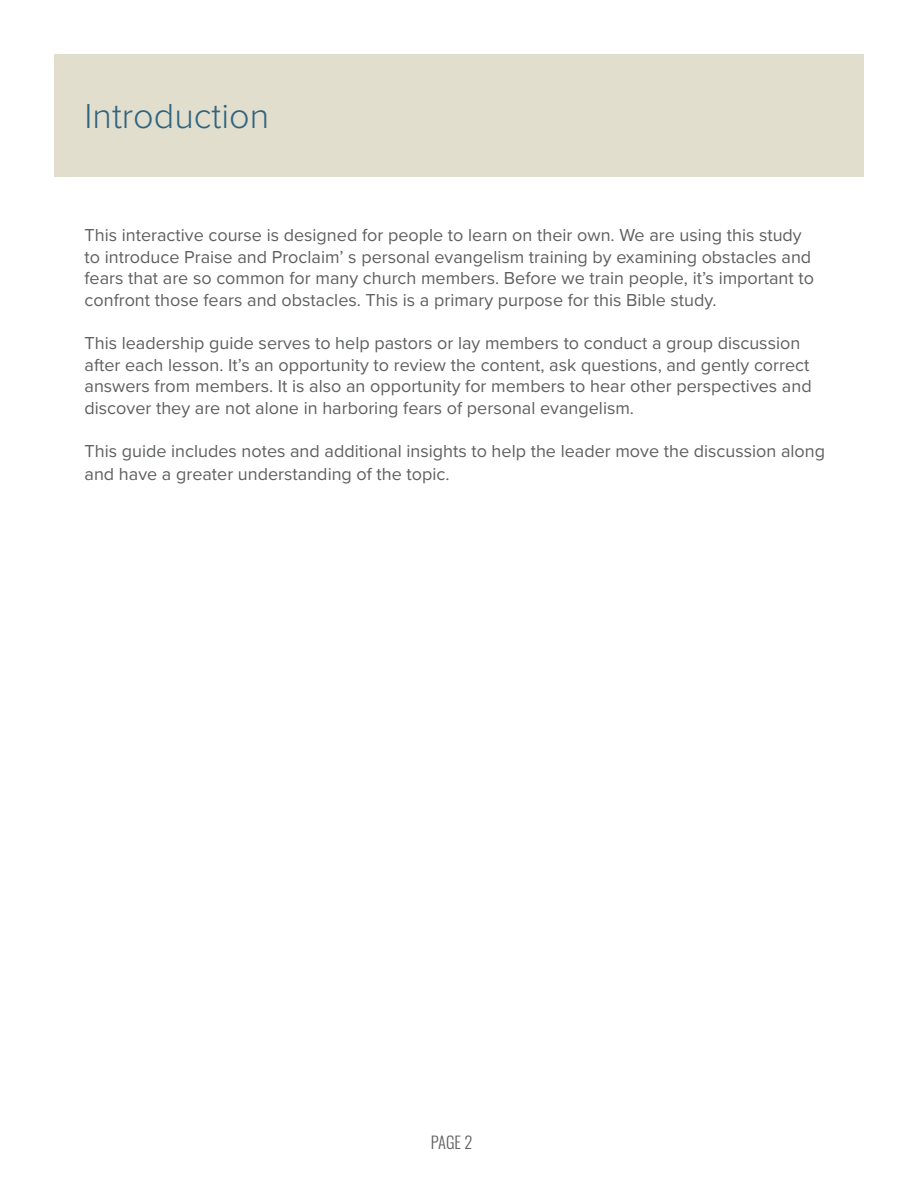
<style>
.page{position:relative;width:918px;height:1188px;background:#fff}
.page>*{position:absolute;margin:0;border:0;box-sizing:border-box;transform-origin:0 0}
.t1{font:300 36px "Proxima Nova";color:#30647e}
.t2{font:18px/21.6px "Proxima Nova";color:#5f6061}
.t3{font:300 16.5px "Oswald";color:#5f6061}
</style>
<div class="page">
<div style="left:54px;top:54px;width:810px;height:123px;background:#e2dece"></div>
<h1 class="t1" style="left:85px;top:89px;width:186px">Introduction</h1>
<p class="t2" style="left:85px;top:223px;width:731px">This interactive course is designed for people to learn on their own. We are using this study to introduce Praise and Proclaim’ s personal evangelism training by examining obstacles and fears that are so common for many church members. Before we train people, it’s important to confront those fears and obstacles. This is a primary purpose for this Bible study.</p>
<p class="t2" style="left:85px;top:331px;width:729px">This leadership guide serves to help pastors or lay members to conduct a group discussion after each lesson. It’s an opportunity to review the content, ask questions, and gently correct answers from members. It is also an opportunity for members to hear other perspectives and discover they are not alone in harboring fears of personal evangelism.</p>
<p class="t2" style="left:85px;top:439px;width:742px;line-height:23.4px">This guide includes notes and additional insights to help the leader move the discussion along and have a greater understanding of the topic.</p>
<p class="t3" style="left:431px;top:1128px;width:43px">PAGE 2</p>
</div>
